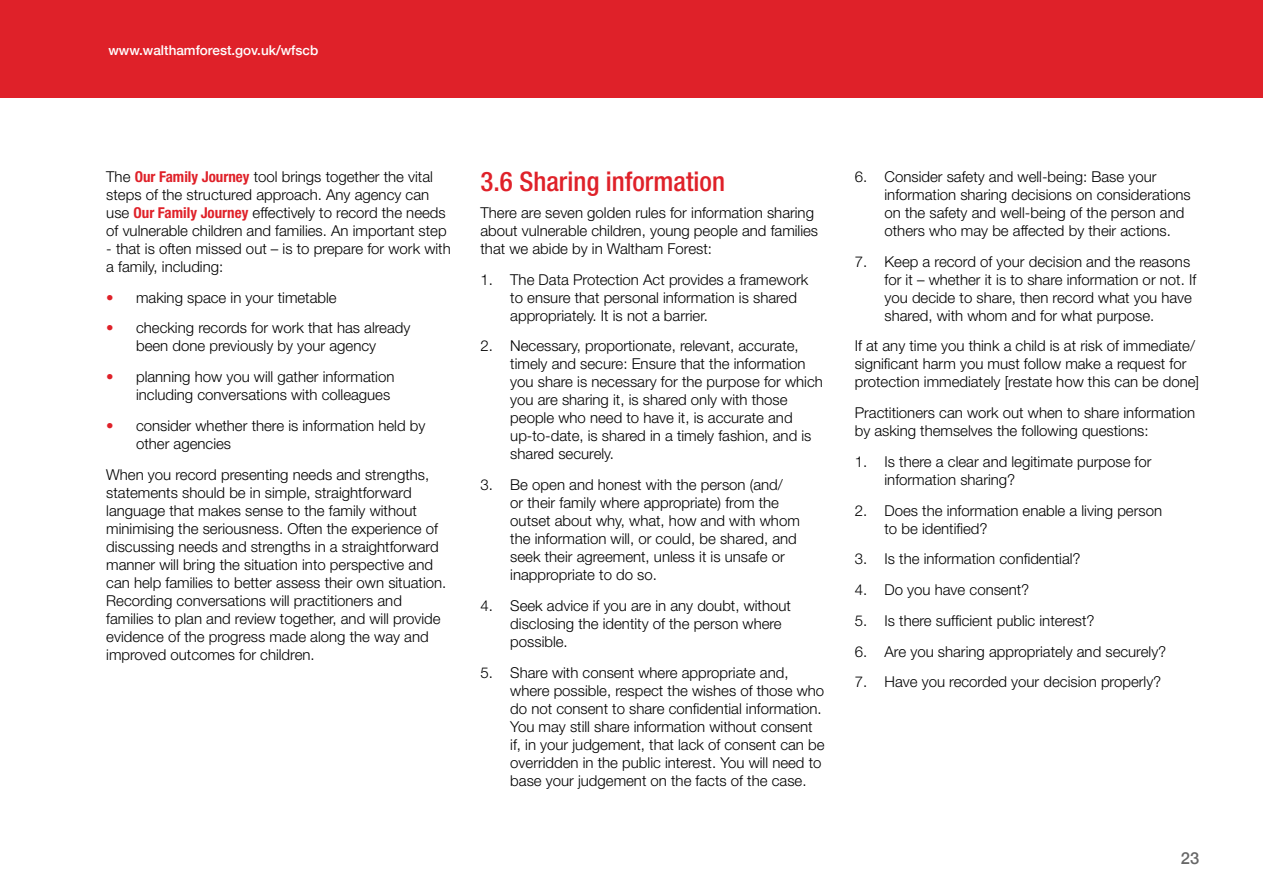
<style>
.page{position:relative;width:1263px;height:893px;background:#fff}
.page>*{position:absolute;margin:0;border:0;box-sizing:border-box;transform-origin:0 0}
.t1{font:500 condensed 27px "Helvetica Neue LT";color:#df2129}
.t2{font:500 16.5px "Helvetica Neue";color:#676767}
.t3{font:300 15px/18px "Helvetica Neue LT";color:#000}
.t4{font:500 13.5px "Helvetica Neue";color:#fff}
.s1{font-weight:700;font-stretch:condensed;color:#df2129}
.s2{color:#df2129}
</style>
<div class="page">
<div style="left:0;top:0;width:1263px;height:98px;background:#df2129"></div>
<p class="t4" style="left:108px;top:40px;width:211px">www.walthamforest.gov.uk/wfscb</p>
<p class="t3" style="left:106px;top:167px;width:342px">The <span class="s1">Our Family Journey</span> tool brings together the vital steps of the structured approach. Any agency can use <span class="s1">Our Family Journey</span> effectively to record the needs of vulnerable children and families. An important step</p>
<p class="t3" style="left:106px;top:239px;width:346px">- that is often missed out – is to prepare for work with a family, including:</p>
<p class="t3" style="left:106px;top:288px;width:232px"><span class="s2">•</span> making space in your timetable</p>
<p class="t3" style="left:106px;top:319px;width:306px;text-align:center"><span class="s2">•</span> checking records for work that has already been done previously by your agency</p>
<p class="t3" style="left:106px;top:367px;width:290px;text-align:right"><span class="s2">•</span> planning how you will gather information including conversations with colleagues</p>
<p class="t3" style="left:136px;top:416px;width:291px;text-indent:-30px"><span class="s2">•</span> consider whether there is information held by other agencies</p>
<p class="t3" style="left:106px;top:465px;width:342px">When you record presenting needs and strengths, statements should be in simple, straightforward language that makes sense to the family without minimising the seriousness. Often the experience of discussing needs and strengths in a straightforward manner will bring the situation into perspective and can help families to better assess their own situation.<br>Recording conversations will practitioners and families to plan and review together, and will provide evidence of the progress made along the way and improved outcomes for children.</p>
<h1 class="t1" style="left:480px;top:166px;width:246px">3.6 Sharing information</h1>
<p class="t3" style="left:480px;top:203px;width:339px">There are seven golden rules for information sharing about vulnerable children, young people and families that we abide by in Waltham Forest:</p>
<p class="t3" style="left:510px;top:270px;width:299px;text-indent:-30px">1. The Data Protection Act provides a framework to ensure that personal information is shared appropriately. It is not a barrier.</p>
<p class="t3" style="left:510px;top:337px;width:314px;text-indent:-30px">2. Necessary, proportionate, relevant, accurate, timely and secure: Ensure that the information you share is necessary for the purpose for which you are sharing it, is shared only with those people who need to have it, is accurate and up-to-date, is shared in a timely fashion, and is shared securely.</p>
<p class="t3" style="left:510px;top:475px;width:291px;text-indent:-30px">3. Be open and honest with the person (and/<br>or their family where appropriate) from the outset about why, what, how and with whom the information will, or could, be shared, and seek their agreement, unless it is unsafe or inappropriate to do so.</p>
<p class="t3" style="left:510px;top:596px;width:282px;text-indent:-30px">4. Seek advice if you are in any doubt, without disclosing the identity of the person where possible.</p>
<p class="t3" style="left:510px;top:663px;width:316px;text-indent:-30px">5. Share with consent where appropriate and, where possible, respect the wishes of those who do not consent to share confidential information.<br>You may still share information without consent if, in your judgement, that lack of consent can be overridden in the public interest. You will need to base your judgement on the facts of the case.</p>
<p class="t3" style="left:884px;top:167px;width:308px;text-indent:-30px">6. Consider safety and well-being: Base your information sharing decisions on considerations on the safety and well-being of the person and others who may be affected by their actions.</p>
<p class="t3" style="left:884px;top:252px;width:313px;text-indent:-30px">7. Keep a record of your decision and the reasons for it – whether it is to share information or not. If you decide to share, then record what you have shared, with whom and for what purpose.</p>
<p class="t3" style="left:855px;top:337px;width:346px">If at any time you think a child is at risk of immediate/ significant harm you must follow make a request for protection immediately [restate how this can be done]</p>
<p class="t3" style="left:855px;top:403px;width:342px">Practitioners can work out when to share information by asking themselves the following questions:</p>
<p class="t3" style="left:884px;top:452px;width:269px;text-indent:-30px">1. Is there a clear and legitimate purpose for information sharing?</p>
<p class="t3" style="left:884px;top:501px;width:279px;text-indent:-30px">2. Does the information enable a living person to be identified?</p>
<p class="t3" style="left:855px;top:550px;width:227px">3. Is the information confidential?</p>
<p class="t3" style="left:855px;top:580px;width:176px">4. Do you have consent?</p>
<p class="t3" style="left:855px;top:611px;width:241px">5. Is there sufficient public interest?</p>
<p class="t3" style="left:855px;top:642px;width:313px">6. Are you sharing appropriately and securely?</p>
<p class="t3" style="left:855px;top:673px;width:308px">7. Have you recorded your decision properly?</p>
<p class="t2" style="left:1181px;top:845px;width:20px">23</p>
</div>
